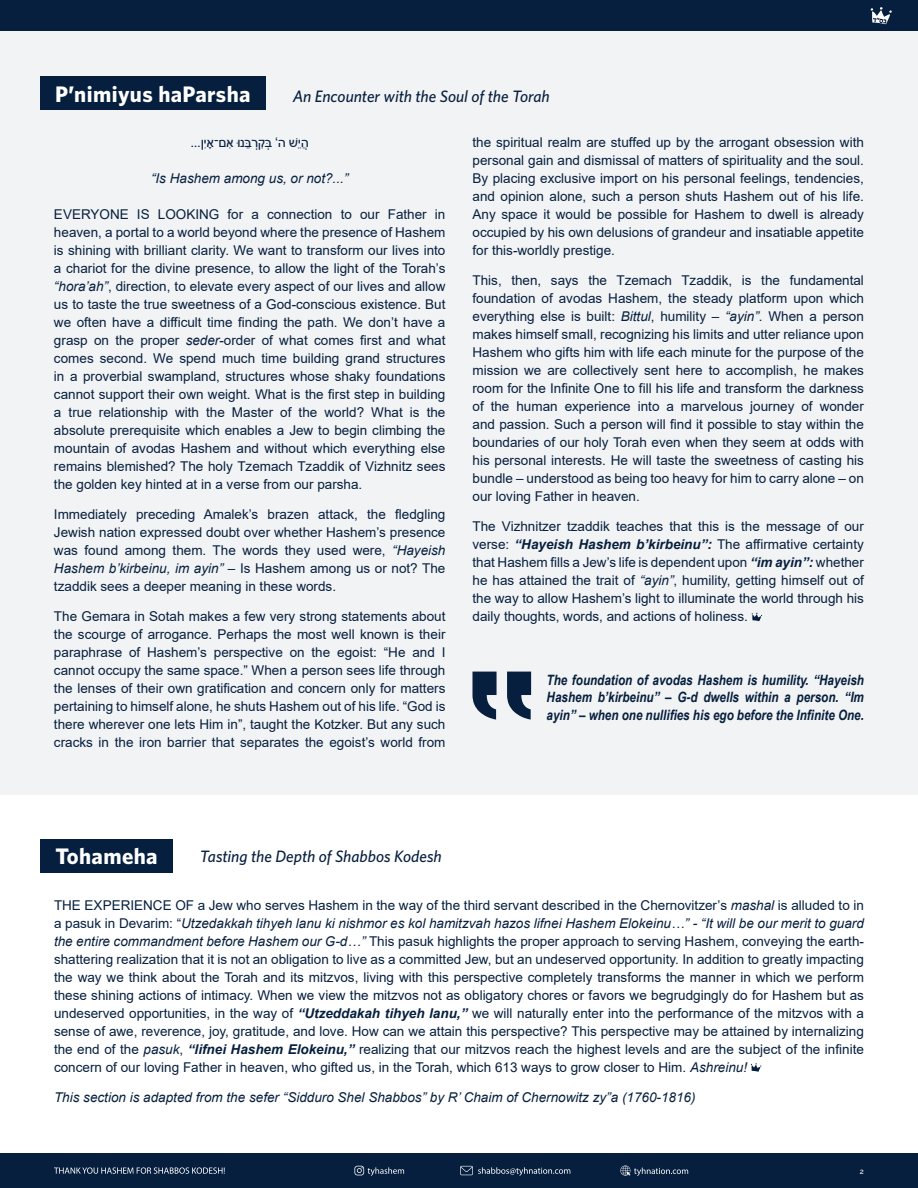
<style>
.page{position:relative;width:918px;height:1188px;background:#fff}
.page>*{position:absolute;margin:0;border:0;box-sizing:border-box;transform-origin:0 0}
.t1{font:700 22.5px "Whitney";letter-spacing:.02em;color:#fff}
.t2{font:italic 500 16.5px "Whitney";color:#061f3e}
.t3{font:italic 700 14.25px/17.1px "Arial Narrow";color:#061f3e;text-align:justify}
.t4{font:13.5px/18px "Arial";color:#061f3e;text-align:justify}
.t5{font:italic 13.5px "Arial";color:#061f3e}
.t6{font:500 7.5px "Raleway";color:#fff}
.s1{font-style:italic}
.s2{font-weight:700;font-style:italic}
</style>
<div class="page">
<div style="left:0;top:0;width:918px;height:795px;background:#f2f3f4"></div>
<div style="left:40px;top:839px;width:133px;height:34px;background:#061f3e"></div>
<svg style="left:751px;top:1063px;width:10px;height:9px"></svg>
<svg style="left:752px;top:613px;width:10px;height:8px"></svg>
<div style="left:40px;top:77px;width:226px;height:33px;background:#061f3e"></div>
<svg style="left:472px;top:672px;width:59px;height:48px"></svg>
<div style="left:0;top:1154px;width:918px;height:34px;background:#061f3e"></div>
<svg style="left:460px;top:1166px;width:110px;height:10px"></svg>
<svg style="left:354px;top:1166px;width:50px;height:10px"></svg>
<svg style="left:620px;top:1166px;width:68px;height:10px"></svg>
<svg style="left:54px;top:1167px;width:171px;height:7px"></svg>
<div style="left:0;top:0;width:918px;height:31px;background:#061f3e"></div>
<svg style="left:871px;top:7px;width:21px;height:17px"></svg>
<p class="t1" style="left:55px;top:80px;width:197px">P’nimiyus haParsha</p>
<p class="t2" style="left:293px;top:87px;width:259px">An Encounter with the Soul of the Torah</p>
<p class="t4" style="left:191px;top:133px;width:120px">. . . ם־א ָי ִ ן ּב ֵנּ וא ִ ר ְ ק ִ שה‘ּ ב ְ ה ֲי</p>
<p class="t4" style="left:289px;top:133px;width:14px">ֵׁ</p>
<p class="t5" style="left:151px;top:170px;width:199px">“Is Hashem among us, or not?...”</p>
<p class="t4" style="left:54px;top:205px;width:393px">EVERYONE IS LOOKING for a connection to our Father in heaven, a portal to a world beyond where the presence of Hashem is shining with brilliant clarity. We want to transform our lives into a chariot for the divine presence, to allow the light of the Torah’s <span class="s1">“hora’ah”</span>, direction, to elevate every aspect of our lives and allow us to taste the true sweetness of a God-conscious existence. But we often have a difficult time finding the path. We don’t have a grasp on the proper <span class="s1">seder</span>-order of what comes first and what comes second. We spend much time building grand structures in a proverbial swampland, structures whose shaky foundations cannot support their own weight. What is the first step in building a true relationship with the Master of the world? What is the absolute prerequisite which enables a Jew to begin climbing the mountain of avodas Hashem and without which everything else remains blemished? The holy Tzemach Tzaddik of Vizhnitz sees the golden key hinted at in a verse from our parsha.</p>
<p class="t4" style="left:54px;top:505px;width:393px">Immediately preceding Amalek’s brazen attack, the fledgling Jewish nation expressed doubt over whether Hashem’s presence was found among them. The words they used were, <span class="s1">“Hayeish Hashem b’kirbeinu, im ayin”</span> – Is Hashem among us or not? The tzaddik sees a deeper meaning in these words.</p>
<p class="t4" style="left:54px;top:607px;width:393px">The Gemara in Sotah makes a few very strong statements about the scourge of arrogance. Perhaps the most well known is their paraphrase of Hashem’s perspective on the egoist: “He and I cannot occupy the same space.” When a person sees life through the lenses of their own gratification and concern only for matters pertaining to himself alone, he shuts Hashem out of his life. “God is there wherever one lets Him in”, taught the Kotzker. But any such cracks in the iron barrier that separates the egoist’s world from</p>
<p class="t4" style="left:472px;top:133px;width:393px">the spiritual realm are stuffed up by the arrogant obsession with personal gain and dismissal of matters of spirituality and the soul.<br>By placing exclusive import on his personal feelings, tendencies, and opinion alone, such a person shuts Hashem out of his life.<br>Any space it would be possible for Hashem to dwell is already occupied by his own delusions of grandeur and insatiable appetite for this-worldly prestige.</p>
<p class="t4" style="left:472px;top:271px;width:393px">This, then, says the Tzemach Tzaddik, is the fundamental foundation of avodas Hashem, the steady platform upon which everything else is built: <span class="s1">Bittul</span>, humility – <span class="s1">“ayin”</span>. When a person makes himself small, recognizing his limits and utter reliance upon Hashem who gifts him with life each minute for the purpose of the mission we are collectively sent here to accomplish, he makes room for the Infinite One to fill his life and transform the darkness of the human experience into a marvelous journey of wonder and passion. Such a person will find it possible to stay within the boundaries of our holy Torah even when they seem at odds with his personal interests. He will taste the sweetness of casting his bundle – understood as being too heavy for him to carry alone – on our loving Father in heaven.</p>
<p class="t4" style="left:472px;top:517px;width:393px">The Vizhnitzer tzaddik teaches that this is the message of our verse: <span class="s2">“Hayeish Hashem b’kirbeinu”:</span> The affirmative certainty that Hashem fills a Jew’s life is dependent upon <span class="s2">“im ayin”:</span> whether he has attained the trait of <span class="s1">“ayin”</span>, humility, getting himself out of the way to allow Hashem’s light to illuminate the world through his daily thoughts, words, and actions of holiness.</p>
<p class="t3" style="left:547px;top:671px;width:319px">The foundation of avodas Hashem is humility. “Hayeish Hashem b’kirbeinu” – G-d dwells within a person. “Im ayin” – when one nullifies his ego before the Infinite One.</p>
<p class="t1" style="left:55px;top:843px;width:104px">Tohameha</p>
<p class="t2" style="left:200px;top:846px;width:243px">Tasting the Depth of Shabbos Kodesh</p>
<p class="t4" style="left:54px;top:896px;width:812px">THE EXPERIENCE OF a Jew who serves Hashem in the way of the third servant described in the Chernovitzer’s <span class="s1">mashal</span> is alluded to in a pasuk in Devarim: “<span class="s1">Utzedakkah tihyeh lanu ki nishmor es kol hamitzvah hazos lifnei Hashem Elokeinu…” - “It will be our merit to guard the entire commandment before Hashem our G-d…”</span> This pasuk highlights the proper approach to serving Hashem, conveying the earth&shy;shattering realization that it is not an obligation to live as a committed Jew, but an undeserved opportunity. In addition to greatly impacting the way we think about the Torah and its mitzvos, living with this perspective completely transforms the manner in which we perform these shining actions of intimacy. When we view the mitzvos not as obligatory chores or favors we begrudgingly do for Hashem but as undeserved opportunities, in the way of <span class="s2">“Utzeddakah tihyeh lanu,”</span> we will naturally enter into the performance of the mitzvos with a sense of awe, reverence, joy, gratitude, and love. How can we attain this perspective? This perspective may be attained by internalizing the end of the <span class="s1">pasuk</span>, <span class="s2">“lifnei Hashem Elokeinu,”</span> realizing that our mitzvos reach the highest levels and are the subject of the infinite concern of our loving Father in heaven, who gifted us, in the Torah, which 613 ways to grow closer to Him. <span class="s1">Ashreinu!</span></p>
<p class="t5" style="left:54px;top:1088px;width:643px">This section is adapted from the sefer “Sidduro Shel Shabbos” by R’ Chaim of Chernowitz zy”a (1760-1816)</p>
<p class="t6" style="left:860px;top:1167px;width:6px">2</p>
</div>
